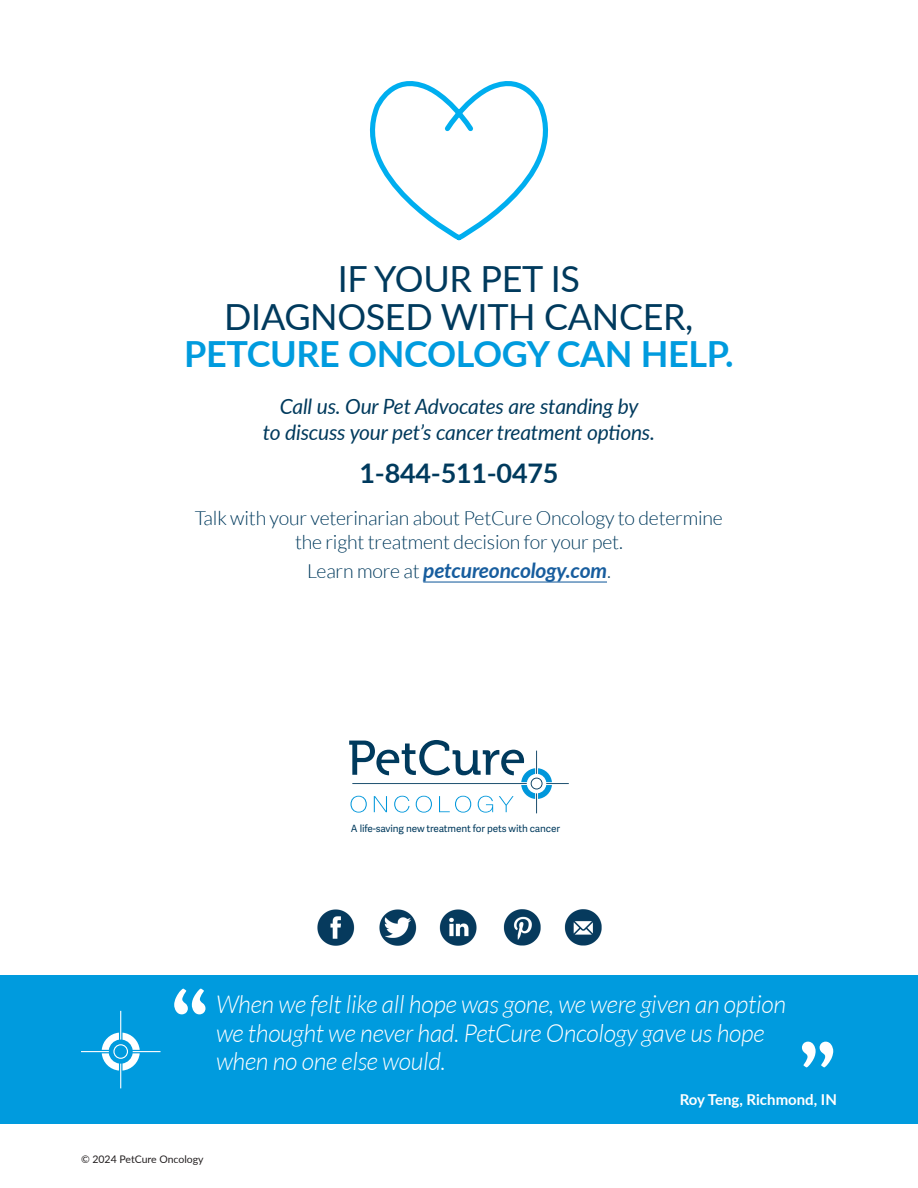
<style>
.page{position:relative;width:918px;height:1188px;background:#fff}
.page>*{position:absolute;margin:0;border:0;box-sizing:border-box;transform-origin:0 0}
.t1{font:condensed 81px "Bernard";color:#fff}
.t2{font:36px/37.5px "Lato";letter-spacing:-.01em;color:#003a5d;text-align:center}
.t3{font:700 27px "Lato";letter-spacing:-.01em;color:#003a5d}
.t4{font:italic 300 24.75px/28.5px "Lato";letter-spacing:-.01em;color:#fff}
.t5{font:italic 21px/25.5px "Lato";letter-spacing:-.01em;color:#003a5d;text-align:center}
.t6{font:italic 700 21px "Lato";letter-spacing:-.01em;color:#175d9e}
.t7{font:300 19.5px/24px "Lato";letter-spacing:-.01em;color:#003a5d;text-align:center}
.t8{font:700 15px "Lato";color:#fff}
.t9{font:10.5px "Lato";color:#231f20}
.t10{font:9.9px "Adelle Sans";letter-spacing:-.01em;color:#003a5d}
.s1{font-weight:700;color:#009bde}
.s2{font-weight:300;font-style:normal;font-size:19.5px;color:#003a5d}
</style>
<div class="page">
<svg style="left:369px;top:81px;width:180px;height:160px"></svg>
<svg style="left:349px;top:740px;width:220px;height:73px"></svg>
<hr style="left:423px;top:582px;width:184px;height:1px;background:#175d9e">
<div style="left:0;top:975px;width:918px;height:149px;background:#009bde"></div>
<svg style="left:81px;top:1011px;width:80px;height:77px"></svg>
<img style="left:317px;top:909px;width:285px;height:37px">
<p class="t2" style="left:184px;top:259px;width:551px">IF YOUR PET IS<br>DIAGNOSED WITH CANCER,<br><span class="s1">PETCURE ONCOLOGY CAN HELP.</span></p>
<p class="t5" style="left:263px;top:393px;width:394px">Call us. Our Pet Advocates are standing by<br>to discuss your pet’s cancer treatment options.</p>
<p class="t3" style="left:360px;top:454px;width:200px">1-844-511-0475</p>
<p class="t7" style="left:195px;top:506px;width:529px">Talk with your veterinarian about PetCure Oncology to determine the right treatment decision for your pet.</p>
<p class="t6" style="left:307px;top:555px;width:305px"><span class="s2">Learn more at</span> petcureoncology.com<span class="s2">.</span></p>
<p class="t10" style="left:351px;top:822px;width:211px">A life-saving new treatment for pets with cancer</p>
<p class="t1" style="left:170px;top:975px;width:40px">“</p>
<p class="t4" style="left:216px;top:991px;width:572px">When we felt like all hope was gone, we were given an option we thought we never had. PetCure Oncology gave us hope when no one else would.</p>
<p class="t8" style="left:680px;top:1088px;width:159px">Roy Teng, Richmond, IN</p>
<p class="t1" style="left:798px;top:1028px;width:40px">”</p>
<p class="t9" style="left:81px;top:1152px;width:124px">© 2024 PetCure Oncology</p>
</div>
